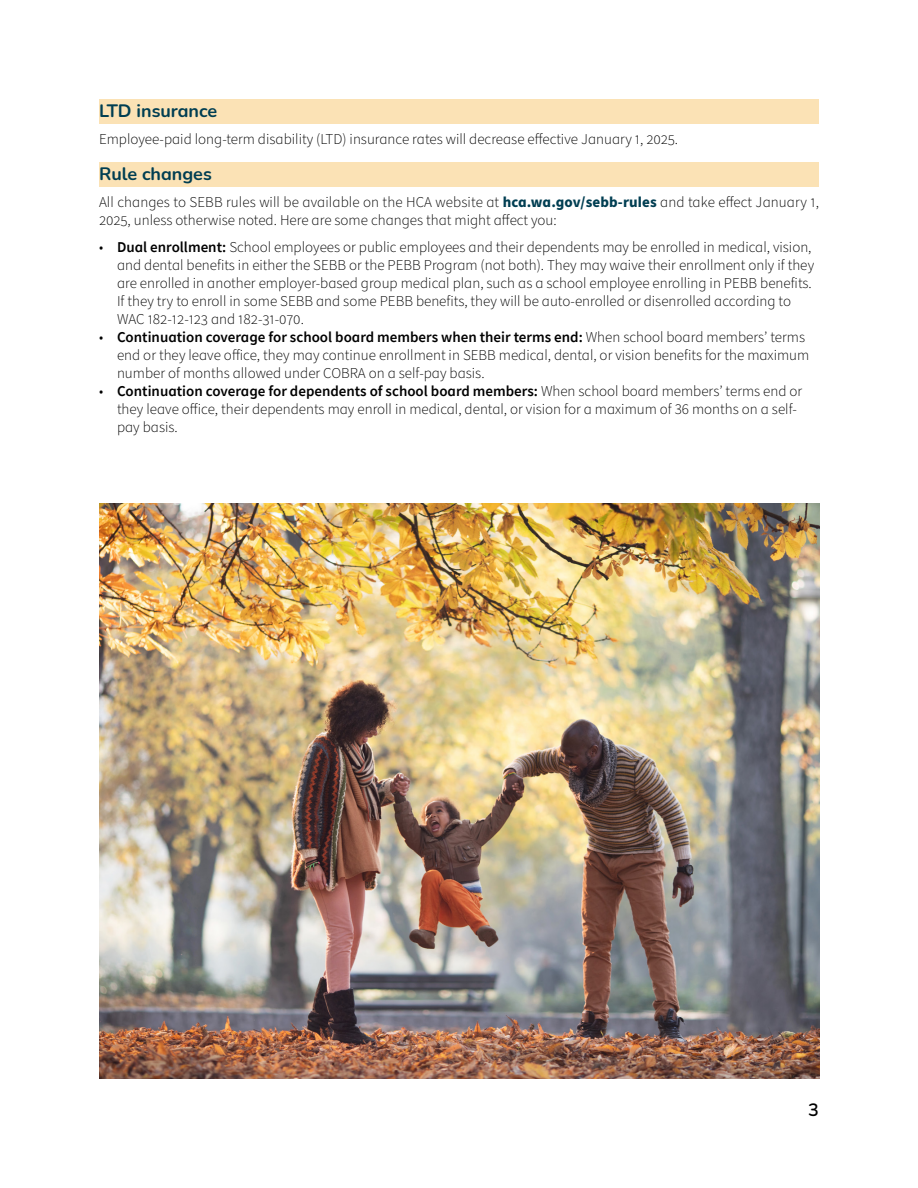
<style>
.page{position:relative;width:918px;height:1188px;background:#fff}
.page>*{position:absolute;margin:0;border:0;box-sizing:border-box;transform-origin:0 0}
.t1{font:700 18px "Nunito";color:#003e52}
.t2{font:600 18px "Nunito";color:#000}
.t3{font:300 15px/18px "Source Sans Pro";color:#000}
.s1{font-weight:700;color:#003e52}
.s2{font-weight:600}
</style>
<div class="page">
<div style="left:99px;top:99px;width:720px;height:24px;background:#fbe2b5"></div>
<div style="left:99px;top:162px;width:720px;height:24px;background:#fbe2b5"></div>
<img style="left:99px;top:504px;width:720px;height:574px">
<h2 class="t1" style="left:99px;top:98px;width:120px">LTD insurance</h2>
<p class="t3" style="left:99px;top:131px;width:581px">Employee-paid long-term disability (LTD) insurance rates will decrease effective January 1, 2025.</p>
<h2 class="t1" style="left:99px;top:161px;width:114px">Rule changes</h2>
<p class="t3" style="left:99px;top:194px;width:722px">All changes to SEBB rules will be available on the HCA website at <span class="s1">hca.wa.gov/sebb-rules</span> and take effect January 1,<br>2025, unless otherwise noted. Here are some changes that might affect you:</p>
<p class="t3" style="left:117px;top:239px;width:699px;text-indent:-18px">• <span class="s2">Dual enrollment:</span> School employees or public employees and their dependents may be enrolled in medical, vision, and dental benefits in either the SEBB or the PEBB Program (not both). They may waive their enrollment only if they are enrolled in another employer-based group medical plan, such as a school employee enrolling in PEBB benefits.<br>If they try to enroll in some SEBB and some PEBB benefits, they will be auto-enrolled or disenrolled according to WAC 182-12-123 and 182-31-070.</p>
<p class="t3" style="left:117px;top:329px;width:694px;text-indent:-18px">• <span class="s2">Continuation coverage for school board members when their terms end:</span> When school board members’ terms end or they leave office, they may continue enrollment in SEBB medical, dental, or vision benefits for the maximum number of months allowed under COBRA on a self-pay basis.</p>
<p class="t3" style="left:117px;top:383px;width:687px;text-indent:-18px">• <span class="s2">Continuation coverage for dependents of school board members:</span> When school board members’ terms end or they leave office, their dependents may enroll in medical, dental, or vision for a maximum of 36 months on a self&shy;pay basis.</p>
<p class="t2" style="left:808px;top:1097px;width:12px">3</p>
</div>
